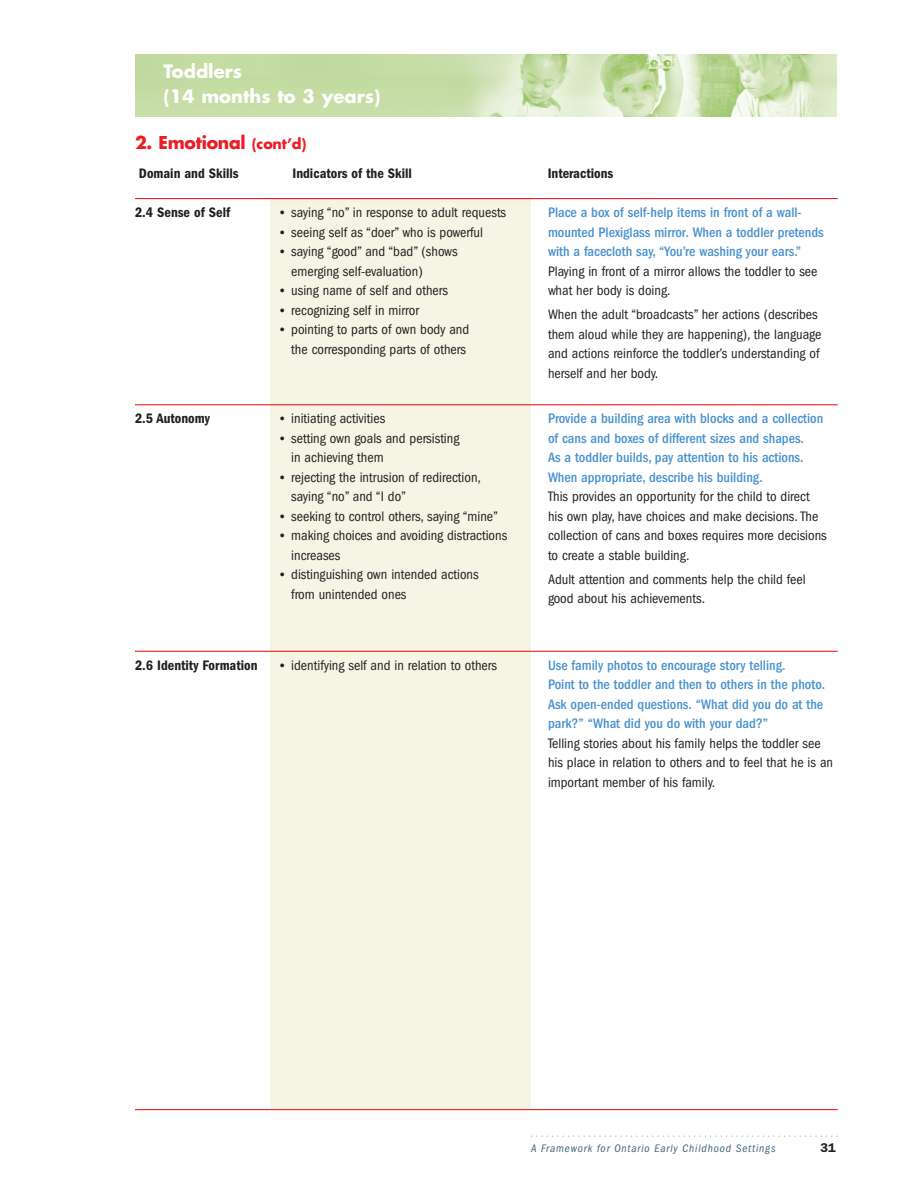
<style>
.page{position:relative;width:918px;height:1188px;background:#fff}
.page>*{position:absolute;margin:0;border:0;box-sizing:border-box;transform-origin:0 0}
.t1{font:700 18px/25.5px "Futura";color:#fff}
.t2{font:700 17.25px "Futura";letter-spacing:-.015em;color:#ed1c24}
.t3{font:500 condensed 14.25px/19.5px "Franklin Gothic";color:#4791ce}
.t4{font:condensed 14.25px/19.5px "Franklin Gothic";color:#231f20}
.t5{font:600 condensed 14.25px "Franklin Gothic";color:#231f20}
.t6{font:600 12.75px "Franklin Gothic";color:#231f20}
.t7{font:italic condensed 11.25px "Franklin Gothic";letter-spacing:.075em;color:#3f6279}
.s1{font-size:14.25px}
.s2{font-family:"Franklin Got ITC";font-stretch:normal;font-size:13.5px}
.s3{font-weight:400;color:#231f20}
</style>
<div class="page">
<div style="left:271px;top:198px;width:260px;height:911px;background:#f6f4e5"></div>
<hr style="left:135px;top:198px;width:703px;height:1px;background:#ed1c24">
<hr style="left:135px;top:404px;width:703px;height:1px;background:#ed1c24">
<hr style="left:135px;top:651px;width:703px;height:1px;background:#ed1c24">
<hr style="left:135px;top:1109px;width:703px;height:1px;background:#ed1c24">
<svg style="left:531px;top:1136px;width:307px;height:1px"></svg>
<img style="left:135px;top:54px;width:702px;height:63px">
<p class="t1" style="left:164px;top:60px;width:218px">Toddlers<br>(14 months to 3 years)</p>
<p class="t2" style="left:135px;top:135px;width:173px">2. Emotional <span class="s1">(cont’d)</span></p>
<p class="t5" style="left:139px;top:168px;width:101px">Domain and Skills</p>
<p class="t5" style="left:293px;top:168px;width:121px">Indicators of the Skill</p>
<p class="t5" style="left:548px;top:168px;width:67px">Interactions</p>
<p class="t5" style="left:135px;top:208px;width:97px">2.4 Sense of Self</p>
<p class="t4" style="left:278px;top:204px;width:230px"><span class="s2">•</span> saying “no” in response to adult requests</p>
<p class="t4" style="left:278px;top:223px;width:207px"><span class="s2">•</span> seeing self as “doer” who is powerful</p>
<p class="t4" style="left:291px;top:243px;width:168px;text-indent:-14px"><span class="s2">•</span> saying “good” and “bad” (shows emerging self-evaluation)</p>
<p class="t4" style="left:278px;top:282px;width:172px"><span class="s2">•</span> using name of self and others</p>
<p class="t4" style="left:278px;top:301px;width:143px"><span class="s2">•</span> recognizing self in mirror</p>
<p class="t4" style="left:278px;top:321px;width:193px;text-align:right"><span class="s2">•</span> pointing to parts of own body and the corresponding parts of others</p>
<p class="t3" style="left:548px;top:204px;width:277px">Place a box of self-help items in front of a wall&shy;mounted Plexiglass mirror. When a toddler pretends with a facecloth say, “You’re washing your ears.” <span class="s3">Playing in front of a mirror allows the toddler to see what her body is doing.</span></p>
<p class="t4" style="left:548px;top:306px;width:275px">When the adult “broadcasts” her actions (describes them aloud while they are happening), the language and actions reinforce the toddler’s understanding of herself and her body.</p>
<p class="t5" style="left:135px;top:414px;width:76px">2.5 Autonomy</p>
<p class="t4" style="left:278px;top:410px;width:109px"><span class="s2">•</span> initiating activities</p>
<p class="t4" style="left:291px;top:430px;width:170px;text-indent:-14px"><span class="s2">•</span> setting own goals and persisting in achieving them</p>
<p class="t4" style="left:291px;top:469px;width:191px;text-indent:-14px"><span class="s2">•</span> rejecting the intrusion of redirection, saying “no” and “I do”</p>
<p class="t4" style="left:278px;top:508px;width:222px"><span class="s2">•</span> seeking to control others, saying “mine”</p>
<p class="t4" style="left:291px;top:527px;width:218px;text-indent:-14px"><span class="s2">•</span> making choices and avoiding distractions increases</p>
<p class="t4" style="left:291px;top:566px;width:189px;text-indent:-14px"><span class="s2">•</span> distinguishing own intended actions from unintended ones</p>
<p class="t3" style="left:548px;top:410px;width:280px">Provide a building area with blocks and a collection of cans and boxes of different sizes and shapes.<br>As a toddler builds, pay attention to his actions.<br>When appropriate, describe his building.<br><span class="s3">This provides an opportunity for the child to direct his own play, have choices and make decisions. The collection of cans and boxes requires more decisions to create a stable building.</span></p>
<p class="t4" style="left:548px;top:571px;width:259px">Adult attention and comments help the child feel good about his achievements.</p>
<p class="t5" style="left:135px;top:660px;width:124px">2.6 Identity Formation</p>
<p class="t4" style="left:278px;top:657px;width:221px"><span class="s2">•</span> identifying self and in relation to others</p>
<p class="t3" style="left:548px;top:657px;width:287px">Use family photos to encourage story telling.<br>Point to the toddler and then to others in the photo.<br>Ask open-ended questions. “What did you do at the park?” “What did you do with your dad?”<br><span class="s3">Telling stories about his family helps the toddler see his place in relation to others and to feel that he is an important member of his family.</span></p>
<p class="t7" style="left:531px;top:1144px;width:246px">A Framework for Ontario Early Childhood Settings</p>
<p class="t6" style="left:821px;top:1140px;width:17px">31</p>
</div>
